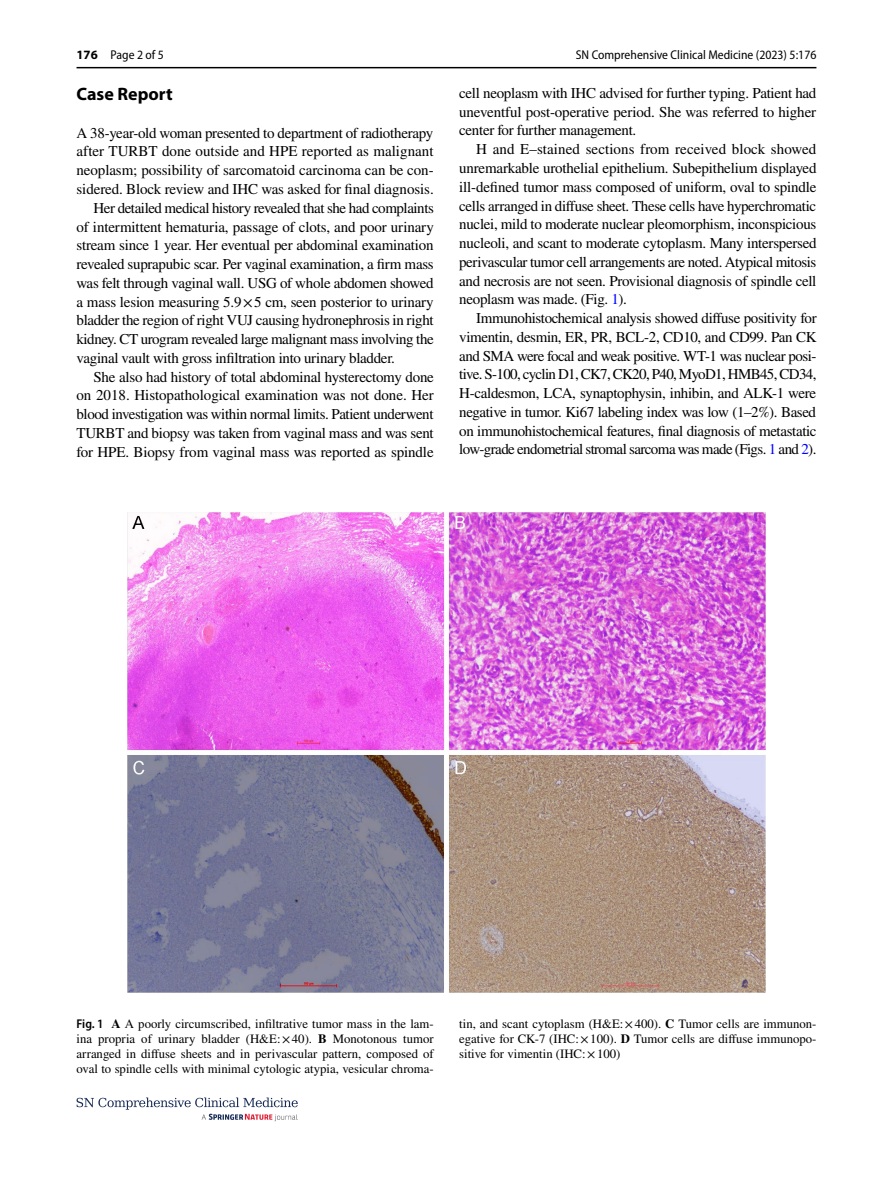
<style>
.page{position:relative;width:893px;height:1187px;background:#fff}
.page>*{position:absolute;margin:0;border:0;box-sizing:border-box;transform-origin:0 0}
.t1{font:700 18px "Myriad Pro";color:#000}
.t2{font:15px/18.8px "STIX";letter-spacing:-.02em;color:#000;text-align:justify}
.t3{font:15px "STIX";color:#000}
.t4{font:12.75px/15px "STIX";color:#000;text-align:justify}
.t5{font:semi-condensed 12.75px "Myriad Pro";color:#000}
.s1{font-weight:700;font-stretch:normal}
.s2{color:#00f}
.s3{font-family:"Myriad Pro";font-weight:600;font-stretch:semi-condensed}
.s4{font-weight:700}
</style>
<div class="page">
<hr style="left:77px;top:67px;width:739px;height:1px;background:#000">
<svg style="left:77px;top:1097px;width:221px;height:24px"></svg>
<img style="left:127px;top:512px;width:638px;height:480px">
<p class="t5" style="left:77px;top:48px;width:89px"><span class="s1">176</span> Page 2 of 5</p>
<p class="t5" style="left:576px;top:48px;width:242px">SN Comprehensive Clinical Medicine (2023) 5:176</p>
<p class="t1" style="left:77px;top:82px;width:98px">Case Report</p>
<p class="t2" style="left:77px;top:124px;width:358px">A 38-year-old woman presented to department of radiotherapy</p>
<p class="t3" style="left:77px;top:141px;width:359px">after TURBT done outside and HPE reported as malignant</p>
<p class="t2" style="left:77px;top:162px;width:359px">neoplasm; possibility of sarcomatoid carcinoma can be con-</p>
<p class="t2" style="left:77px;top:180px;width:359px">sidered. Block review and IHC was asked for final diagnosis.</p>
<p class="t2" style="left:94px;top:199px;width:342px">Her detailed medical history revealed that she had complaints</p>
<p class="t2" style="left:77px;top:218px;width:359px">of intermittent hematuria, passage of clots, and poor urinary</p>
<p class="t2" style="left:77px;top:237px;width:359px">stream since 1 year. Her eventual per abdominal examination</p>
<p class="t2" style="left:77px;top:255px;width:359px">revealed suprapubic scar. Per vaginal examination, a firm mass</p>
<p class="t2" style="left:77px;top:274px;width:359px">was felt through vaginal wall. USG of whole abdomen showed</p>
<p class="t2" style="left:77px;top:293px;width:359px">a mass lesion measuring 5.9×5 cm, seen posterior to urinary</p>
<p class="t2" style="left:77px;top:312px;width:359px">bladder the region of right VUJ causing hydronephrosis in right</p>
<p class="t2" style="left:77px;top:330px;width:359px">kidney. CT urogram revealed large malignant mass involving the</p>
<p class="t2" style="left:77px;top:349px;width:320px">vaginal vault with gross infiltration into urinary bladder.</p>
<p class="t2" style="left:94px;top:368px;width:342px">She also had history of total abdominal hysterectomy done</p>
<p class="t2" style="left:77px;top:387px;width:359px">on 2018. Histopathological examination was not done. Her</p>
<p class="t2" style="left:77px;top:405px;width:359px">blood investigation was within normal limits. Patient underwent</p>
<p class="t2" style="left:77px;top:424px;width:359px">TURBT and biopsy was taken from vaginal mass and was sent</p>
<p class="t2" style="left:77px;top:443px;width:359px">for HPE. Biopsy from vaginal mass was reported as spindle</p>
<p class="t2" style="left:459px;top:84px;width:359px">cell neoplasm with IHC advised for further typing. Patient had uneventful post-operative period. She was referred to higher center for further management.</p>
<p class="t2" style="left:459px;top:141px;width:359px;text-indent:17px">H and E–stained sections from received block showed unremarkable urothelial epithelium. Subepithelium displayed ill-defined tumor mass composed of uniform, oval to spindle cells arranged in diffuse sheet. These cells have hyperchromatic nuclei, mild to moderate nuclear pleomorphism, inconspicious nucleoli, and scant to moderate cytoplasm. Many interspersed perivascular tumor cell arrangements are noted. Atypical mitosis and necrosis are not seen. Provisional diagnosis of spindle cell neoplasm was made. (Fig. <span class="s2">1</span>).</p>
<p class="t2" style="left:459px;top:309px;width:359px;text-indent:17px">Immunohistochemical analysis showed diffuse positivity for vimentin, desmin, ER, PR, BCL-2, CD10, and CD99. Pan CK and SMA were focal and weak positive. WT-1 was nuclear posi&shy;tive. S-100, cyclin D1, CK7, CK20, P40, MyoD1, HMB45, CD34, H-caldesmon, LCA, synaptophysin, inhibin, and ALK-1 were negative in tumor. Ki67 labeling index was low (1–2%). Based on immunohistochemical features, final diagnosis of metastatic low-grade endometrial stromal sarcoma was made (Figs. <span class="s2">1</span> and <span class="s2">2</span>).</p>
<p class="t4" style="left:77px;top:1016px;width:359px"><span class="s3">Fig. 1</span> <span class="s4">A</span> A poorly circumscribed, infiltrative tumor mass in the lam&shy;ina propria of urinary bladder (H&amp;E:×40). <span class="s4">B</span> Monotonous tumor arranged in diffuse sheets and in perivascular pattern, composed of oval to spindle cells with minimal cytologic atypia, vesicular chroma-</p>
<p class="t4" style="left:459px;top:1016px;width:359px">tin, and scant cytoplasm (H&amp;E:×400). <span class="s4">C</span> Tumor cells are immunon&shy;egative for CK-7 (IHC:×100). <span class="s4">D</span> Tumor cells are diffuse immunopo&shy;sitive for vimentin (IHC:×100)</p>
</div>
